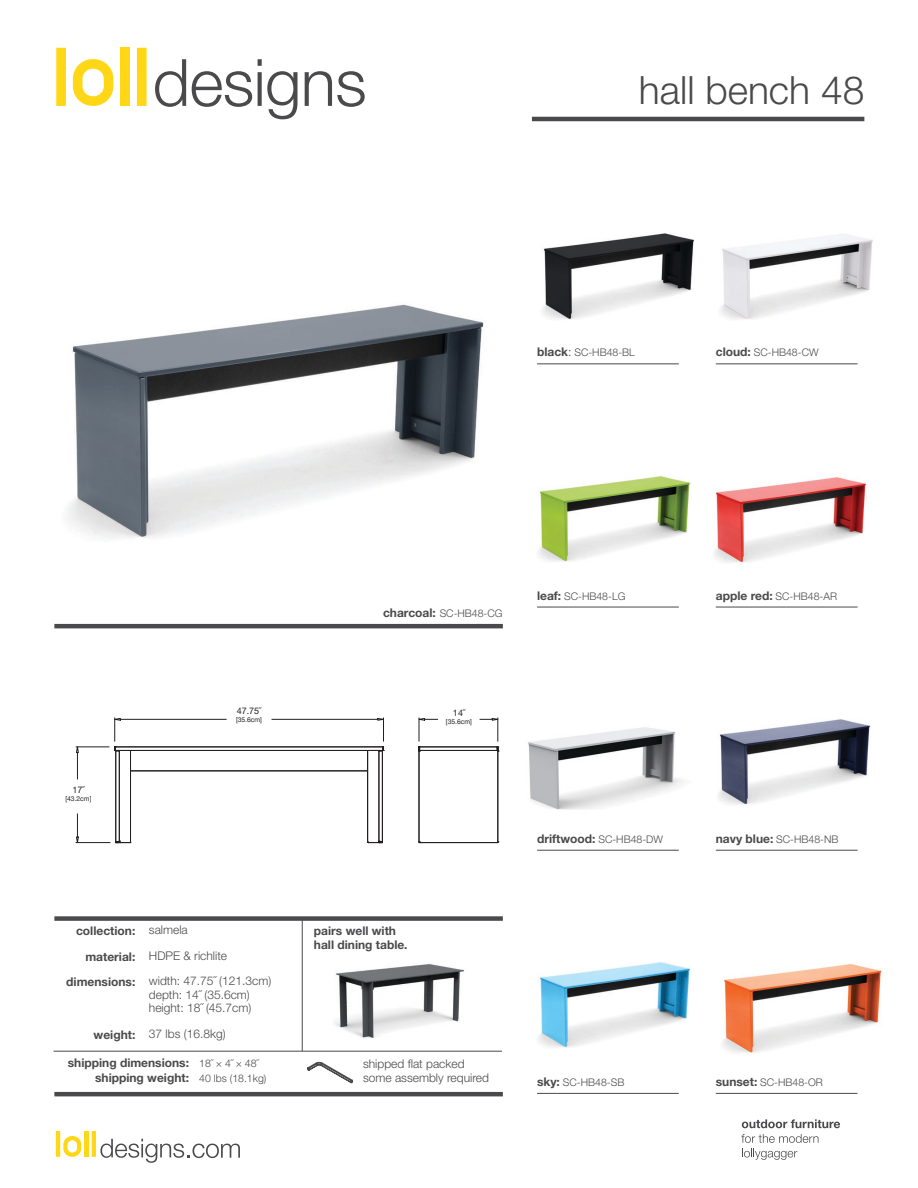
<style>
.page{position:relative;width:918px;height:1188px;background:#fff}
.page>*{position:absolute;margin:0;border:0;box-sizing:border-box;transform-origin:0 0}
.t1{font:300 39px "Helvetica Neue";color:#4a4a4c}
.t2{font:300 12px/14.4px "Helvetica Neue";color:#4a4a4c}
.t3{font:700 12px/25.5px "Helvetica Neue";color:#4a4a4c;text-align:right}
.t4{font:300 10.5px "Helvetica Neue";color:#4a4a4c}
.t5{font:9px "Helvetica Neue";color:#231f20}
.t6{font:6.75px "Helvetica Neue";color:#231f20}
.s1{font-weight:700;font-size:12px}
.s2{font-size:12px}
.s3{font-weight:300;font-size:10.5px}
</style>
<div class="page">
<hr style="left:532px;top:117px;width:332px;height:4px;background:#4a4a4c">
<div style="left:54px;top:916px;width:449px;height:5px;background:#4a4a4c"></div>
<hr style="left:54px;top:1092px;width:449px;height:4px;background:#4a4a4c">
<hr style="left:54px;top:624px;width:449px;height:4px;background:#4a4a4c">
<svg style="left:307px;top:1062px;width:46px;height:21px"></svg>
<hr style="left:54px;top:1051px;width:448px;height:1px;background:#4a4a4c">
<hr style="left:302px;top:919px;width:1px;height:132px;background:#4a4a4c">
<hr style="left:537px;top:364px;width:142px;height:1px;background:#4a4a4c">
<hr style="left:537px;top:607px;width:142px;height:1px;background:#4a4a4c">
<hr style="left:537px;top:850px;width:142px;height:1px;background:#4a4a4c">
<hr style="left:537px;top:1093px;width:142px;height:1px;background:#4a4a4c">
<hr style="left:716px;top:364px;width:142px;height:1px;background:#4a4a4c">
<hr style="left:716px;top:607px;width:142px;height:1px;background:#4a4a4c">
<hr style="left:716px;top:850px;width:142px;height:1px;background:#4a4a4c">
<hr style="left:716px;top:1093px;width:142px;height:1px;background:#4a4a4c">
<div style="left:84px;top:1131px;width:5px;height:26px;background:#ffd716"></div>
<hr style="left:56px;top:1131px;width:4px;height:26px;background:#ffd716">
<hr style="left:92px;top:1131px;width:4px;height:26px;background:#ffd716">
<svg style="left:63px;top:1136px;width:18px;height:21px"></svg>
<svg style="left:100px;top:1139px;width:140px;height:24px"></svg>
<svg style="left:155px;top:59px;width:31px;height:48px"></svg>
<svg style="left:192px;top:71px;width:60px;height:36px"></svg>
<svg style="left:258px;top:59px;width:39px;height:60px"></svg>
<svg style="left:305px;top:71px;width:60px;height:36px"></svg>
<div style="left:120px;top:48px;width:10px;height:58px;background:#ffd716"></div>
<div style="left:56px;top:48px;width:10px;height:58px;background:#ffd716"></div>
<div style="left:137px;top:48px;width:10px;height:58px;background:#ffd716"></div>
<svg style="left:73px;top:59px;width:40px;height:47px"></svg>
<svg style="left:742px;top:1119px;width:98px;height:9px"></svg>
<svg style="left:741px;top:1134px;width:78px;height:9px"></svg>
<svg style="left:742px;top:1149px;width:55px;height:11px"></svg>
<img style="left:334px;top:964px;width:130px;height:74px">
<img style="left:67px;top:304px;width:417px;height:235px">
<svg style="left:75px;top:717px;width:425px;height:127px"></svg>
<img style="left:542px;top:233px;width:153px;height:87px">
<img style="left:538px;top:476px;width:153px;height:86px">
<img style="left:714px;top:477px;width:153px;height:86px">
<img style="left:538px;top:962px;width:153px;height:86px">
<img style="left:718px;top:719px;width:153px;height:86px">
<img style="left:528px;top:727px;width:156px;height:83px">
<img style="left:720px;top:234px;width:153px;height:85px">
<img style="left:722px;top:964px;width:160px;height:89px">
<div style="left:439px;top:703px;width:40px;height:33px;background:#fff"></div>
<div style="left:227px;top:700px;width:44px;height:37px;background:#fff"></div>
<div style="left:58px;top:780px;width:41px;height:33px;background:#fff"></div>
<p class="t1" style="left:639px;top:67px;width:227px">hall bench 48</p>
<p class="t4" style="left:537px;top:346px;width:99px"><span class="s1">black</span><span class="s2">:</span> SC-HB48-BL</p>
<p class="t4" style="left:716px;top:346px;width:104px"><span class="s1">cloud:</span> SC-HB48-CW</p>
<p class="t5" style="left:72px;top:783px;width:14px">17˝</p>
<p class="t6" style="left:65px;top:794px;width:28px">[43.2cm]</p>
<p class="t5" style="left:237px;top:705px;width:26px">47.75˝</p>
<p class="t6" style="left:236px;top:715px;width:28px">[35.6cm]</p>
<p class="t3" style="left:66px;top:918px;width:71px">collection: material: dimensions:</p>
<p class="t2" style="left:149px;top:922px;width:40px">salmela</p>
<p class="t2" style="left:149px;top:949px;width:80px">HDPE &amp; richlite</p>
<p class="t2" style="left:149px;top:973px;width:124px">width: 47.75˝ (121.3cm)</p>
<p class="t2" style="left:149px;top:987px;width:102px">depth: 14˝ (35.6cm)</p>
<p class="t2" style="left:149px;top:1001px;width:104px">height: 18˝ (45.7cm)</p>
<p class="t2" style="left:149px;top:1026px;width:78px">37 lbs (16.8kg)</p>
<p class="t3" style="left:94px;top:1022px;width:43px">weight:</p>
<p class="t3" style="left:68px;top:1055px;width:123px;line-height:15px">shipping dimensions: shipping weight:</p>
<p class="t4" style="left:199px;top:1056px;width:61px">18˝ × 4˝ × 48˝</p>
<p class="t4" style="left:199px;top:1072px;width:69px">40 lbs (18.1kg)</p>
<p class="t4" style="left:383px;top:607px;width:121px"><span class="s1">charcoal:</span> SC-HB48-CG</p>
<p class="t4" style="left:537px;top:589px;width:90px"><span class="s1">leaf:</span> SC-HB48-LG</p>
<p class="t5" style="left:453px;top:707px;width:14px">14˝</p>
<p class="t6" style="left:446px;top:717px;width:28px">[35.6cm]</p>
<p class="t4" style="left:716px;top:590px;width:123px"><span class="s1">apple red:</span> SC-HB48-AR</p>
<p class="t3" style="left:314px;top:923px;width:95px;line-height:14.4px;text-align:left">pairs well with hall dining table.</p>
<p class="t2" style="left:363px;top:1056px;width:128px">shipped flat packed some assembly required</p>
<p class="t3" style="left:537px;top:825px;width:127px">driftwood: <span class="s3">SC-HB48-DW</span></p>
<p class="t4" style="left:716px;top:833px;width:124px"><span class="s1">navy blue:</span> SC-HB48-NB</p>
<p class="t4" style="left:537px;top:1076px;width:89px"><span class="s1">sky:</span> SC-HB48-SB</p>
<p class="t4" style="left:716px;top:1076px;width:109px"><span class="s1">sunset:</span> SC-HB48-OR</p>
</div>
